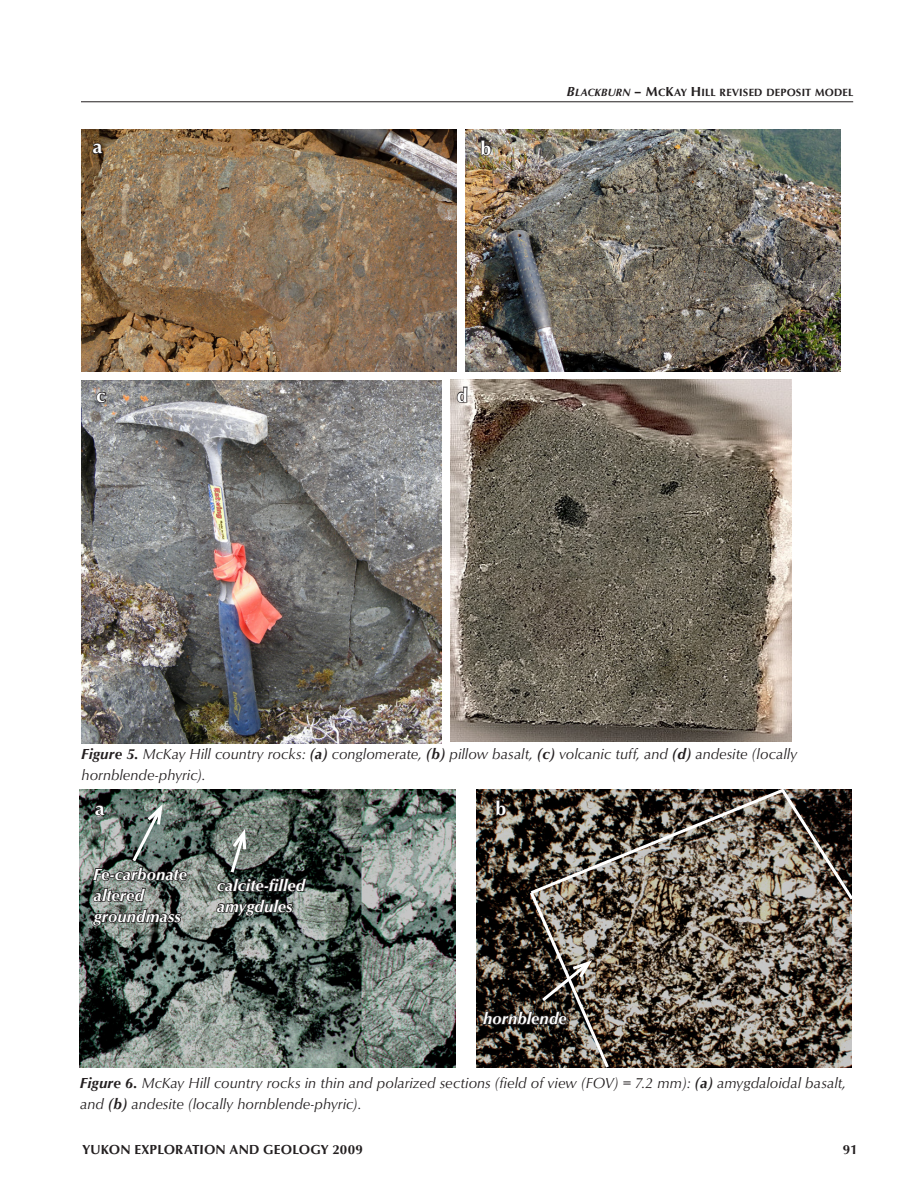
<style>
.page{position:relative;width:918px;height:1188px;background:#fff}
.page>*{position:absolute;margin:0;border:0;box-sizing:border-box;transform-origin:0 0}
.caption_letter{font:19.5px "Optimum Bold DTC";color:#fff}
.caption_letter-2{font:16.5px/21px "Optimum Bold Italic DTC";color:#fff}
.t1{font:15px/21px "Optimum Roman Italic DTC";color:#231f20}
.t2{font:13.5px "Optimum Bold DTC";letter-spacing:.01em;color:#231f20}
.t3{font:10.8px "Optimum Bold DTC SC800";letter-spacing:.015em;color:#231f20}
.s1{font-family:"Optimum Bold Italic DTC SC800";font-size:13.5px}
.s2{font-family:"Optimum Bold Italic DTC SC800"}
.s3{font-size:13.5px}
.s4{font-family:"Optimum Bold Italic DTC"}
</style>
<div class="page">
<hr style="left:81px;top:101px;width:772px;height:1px;background:#231f20">
<img style="left:81px;top:130px;width:375px;height:242px">
<img style="left:81px;top:380px;width:360px;height:363px">
<img style="left:465px;top:130px;width:375px;height:241px">
<img style="left:450px;top:380px;width:342px;height:361px">
<svg style="left:92px;top:142px;width:12px;height:13px"></svg>
<svg style="left:480px;top:138px;width:12px;height:18px"></svg>
<svg style="left:96px;top:391px;width:11px;height:13px"></svg>
<svg style="left:456px;top:386px;width:12px;height:18px"></svg>
<img style="left:80px;top:790px;width:375px;height:277px">
<img style="left:215px;top:825px;width:93px;height:92px">
<img style="left:91px;top:800px;width:97px;height:127px">
<img style="left:481px;top:789px;width:371px;height:279px">
<p class="caption_letter" style="left:92px;top:135px;width:11px">A</p>
<p class="caption_letter" style="left:480px;top:137px;width:12px">B</p>
<p class="t3" style="left:567px;top:86px;width:288px"><span class="s1">B</span><span class="s2">LACKBURN</span> <span class="s3">– M</span>C<span class="s3">K</span>AY <span class="s3">H</span> ILL REVISED DEPOSIT MODEL</p>
<p class="caption_letter" style="left:96px;top:384px;width:11px">C</p>
<p class="caption_letter" style="left:457px;top:384px;width:13px">D</p>
<p class="t1" style="left:81px;top:743px;width:717px"><span class="s4">Figure 5.</span> McKay Hill country rocks: <span class="s4">(a)</span> conglomerate, <span class="s4">(b)</span> pillow basalt, <span class="s4">(c)</span> volcanic tuff, and <span class="s4">(d)</span> andesite (locally hornblende-phyric).</p>
<p class="caption_letter" style="left:95px;top:797px;width:11px">A</p>
<p class="caption_letter" style="left:495px;top:797px;width:12px">B</p>
<p class="caption_letter-2" style="left:93px;top:864px;width:95px">Fe-carbonate altered groundmass</p>
<p class="caption_letter-2" style="left:217px;top:875px;width:90px">calcite-filled amygdules</p>
<p class="caption_letter-2" style="left:483px;top:1008px;width:85px">hornblende</p>
<p class="t1" style="left:80px;top:1072px;width:768px"><span class="s4">Figure 6.</span> McKay Hill country rocks in thin and polarized sections (field of view (FOV) = 7.2 mm): <span class="s4">(a)</span> amygdaloidal basalt, and <span class="s4">(b)</span> andesite (locally hornblende-phyric).</p>
<p class="t2" style="left:83px;top:1141px;width:282px">YUKON EXPLORATION AND GEOLOGY 2009</p>
<p class="t2" style="left:843px;top:1141px;width:16px">91</p>
</div>
